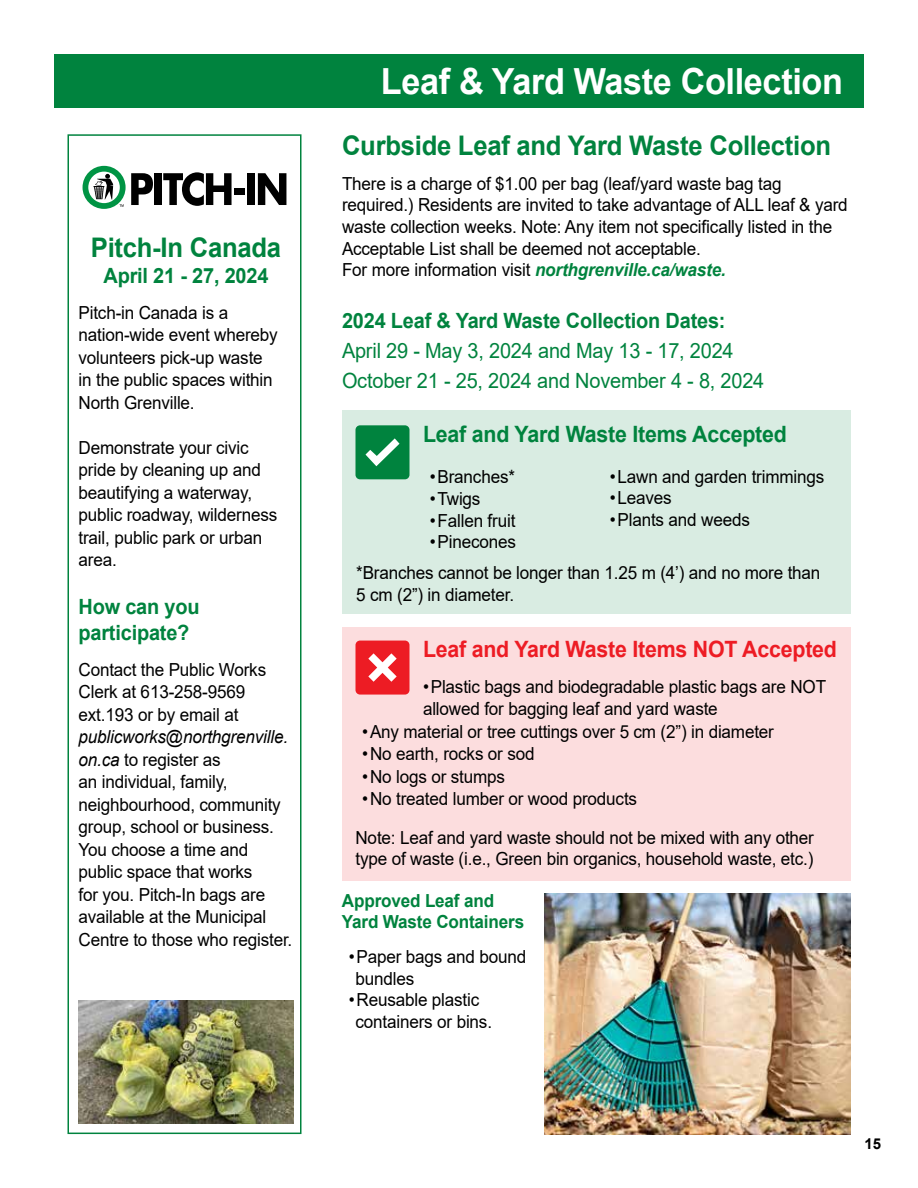
<style>
.page{position:relative;width:918px;height:1188px;background:#fff}
.page>*{position:absolute;margin:0;border:0;box-sizing:border-box;transform-origin:0 0}
.t1{font:700 36px "Arial";letter-spacing:-.01em;color:#fff;scale:.95 1}
.t2{font:700 27px "Arial";letter-spacing:-.01em;color:#00833e;scale:.95 1}
.t3{font:700 22.5px "Arial";letter-spacing:-.01em;color:#ed1c24;scale:.95 1}
.t4{font:700 22.5px "Arial";letter-spacing:-.01em;color:#00833e;scale:.95 1}
.t5{font:700 21px/25.5px "Arial";letter-spacing:-.01em;color:#00833e;scale:.95 1}
.t6{font:21px/30px "Arial";letter-spacing:-.01em;color:#00833e;scale:.95 1}
.t7{font:18px/22.5px "Arial";letter-spacing:-.01em;color:#000;scale:.95 1}
.t8{font:700 18px/21px "Arial";letter-spacing:-.01em;color:#00833e;scale:.95 1}
.t9{font:700 15px "Arial";color:#000}
.s1{font-style:italic}
.s2{font-weight:700;font-style:italic;color:#00833e}
</style>
<div class="page">
<div style="left:54px;top:54px;width:810px;height:54px;background:#00833e"></div>
<div style="left:342px;top:627px;width:508px;height:253px;background:#fcddde"></div>
<svg style="left:356px;top:641px;width:54px;height:54px;background:#ef4148"></svg>
<div style="left:342px;top:410px;width:508px;height:204px;background:#d9ece2"></div>
<svg style="left:356px;top:425px;width:54px;height:54px;background:#1d9154"></svg>
<img style="left:545px;top:894px;width:305px;height:240px">
<div style="left:83px;top:166px;width:43px;height:43px;background:#009444;border-radius:50%"></div>
<div style="left:88px;top:172px;width:32px;height:31px;background:#fff;border-radius:50%"></div>
<svg style="left:93px;top:174px;width:20px;height:26px"></svg>
<svg style="left:119px;top:204px;width:5px;height:3px"></svg>
<svg style="left:131px;top:173px;width:22px;height:32px"></svg>
<div style="left:154px;top:173px;width:8px;height:32px;background:#000"></div>
<svg style="left:163px;top:172px;width:69px;height:34px"></svg>
<div style="left:234px;top:188px;width:11px;height:7px;background:#000"></div>
<div style="left:247px;top:173px;width:8px;height:32px;background:#000"></div>
<svg style="left:258px;top:173px;width:28px;height:32px"></svg>
<div style="left:68px;top:134px;width:234px;height:1000px;border:2px solid #00833e"></div>
<img style="left:79px;top:1000px;width:214px;height:123px">
<h2 class="t2" style="left:91px;top:229px;width:202px">Pitch-In Canada</h2>
<p class="t5" style="left:104px;top:263px;width:175px">April 21 - 27, 2024</p>
<p class="t7" style="left:79px;top:301px;width:211px">Pitch-in Canada is a nation-wide event whereby volunteers pick-up waste in the public spaces within<br>North Grenville.</p>
<p class="t7" style="left:79px;top:436px;width:211px">Demonstrate your civic pride by cleaning up and beautifying a waterway, public roadway, wilderness trail, public park or urban area.</p>
<p class="t5" style="left:79px;top:595px;width:129px">How can you participate?</p>
<p class="t7" style="left:79px;top:658px;width:199px">Contact the Public Works<br>Clerk at 613-258-9569 ext.193 or by email at</p>
<p class="t7" style="left:79px;top:726px;width:227px"><span class="s1">publicworks@northgrenville. on.ca</span> to register as<br>an individual, family, neighbourhood, community group, school or business.<br>You choose a time and public space that works<br>for you. Pitch-In bags are available at the Municipal<br>Centre to those who register.</p>
<h1 class="t1" style="left:381px;top:56px;width:488px">Leaf &amp; Yard Waste Collection</h1>
<h2 class="t2" style="left:342px;top:126px;width:516px">Curbside Leaf and Yard Waste Collection</h2>
<p class="t7" style="left:342px;top:173px;width:534px;line-height:21.6px">There is a charge of $1.00 per bag (leaf/yard waste bag tag required.) Residents are invited to take advantage of ALL leaf &amp; yard waste collection weeks. Note: Any item not specifically listed in the Acceptable List shall be deemed not acceptable.<br>For more information visit <span class="s2">northgrenville.ca/waste.</span></p>
<p class="t5" style="left:342px;top:308px;width:405px">2024 Leaf &amp; Yard Waste Collection Dates:</p>
<p class="t6" style="left:342px;top:335px;width:446px">April 29 - May 3, 2024 and May 13 - 17, 2024<br>October 21 - 25, 2024 and November 4 - 8, 2024</p>
<p class="t4" style="left:423px;top:418px;width:385px">Leaf and Yard Waste Items Accepted</p>
<p class="t7" style="left:430px;top:466px;width:91px">•Branches*</p>
<p class="t7" style="left:430px;top:487px;width:55px">•Twigs</p>
<p class="t7" style="left:430px;top:509px;width:92px">•Fallen fruit</p>
<p class="t7" style="left:430px;top:531px;width:92px">•Pinecones</p>
<p class="t7" style="left:610px;top:465px;width:227px">•Lawn and garden trimmings</p>
<p class="t7" style="left:610px;top:487px;width:67px">•Leaves</p>
<p class="t7" style="left:610px;top:508px;width:149px">•Plants and weeds</p>
<p class="t7" style="left:356px;top:562px;width:490px;line-height:21.6px">*Branches cannot be longer than 1.25 m (4’) and no more than<br>5 cm (2”) in diameter.</p>
<p class="t3" style="left:423px;top:633px;width:437px">Leaf and Yard Waste Items NOT Accepted</p>
<p class="t7" style="left:423px;top:675px;width:426px">•Plastic bags and biodegradable plastic bags are NOT allowed for bagging leaf and yard waste</p>
<p class="t7" style="left:362px;top:720px;width:435px">•Any material or tree cuttings over 5 cm (2”) in diameter</p>
<p class="t7" style="left:362px;top:743px;width:183px">•No earth, rocks or sod</p>
<p class="t7" style="left:362px;top:765px;width:152px">•No logs or stumps</p>
<p class="t7" style="left:355px;top:780px;width:484px;line-height:38.1px;text-indent:7px">•No treated lumber or wood products<br>Note: Leaf and yard waste should not be mixed with any other</p>
<p class="t7" style="left:355px;top:847px;width:484px">type of waste (i.e., Green bin organics, household waste, etc.)</p>
<p class="t8" style="left:342px;top:890px;width:193px">Approved Leaf and<br>Yard Waste Containers</p>
<p class="t7" style="left:356px;top:946px;width:181px;line-height:21.6px;text-indent:-7px">•Paper bags and bound bundles</p>
<p class="t7" style="left:356px;top:989px;width:145px;line-height:21.6px;text-indent:-7px">•Reusable plastic containers or bins.</p>
<p class="t9" style="left:865px;top:1133px;width:18px">15</p>
</div>
